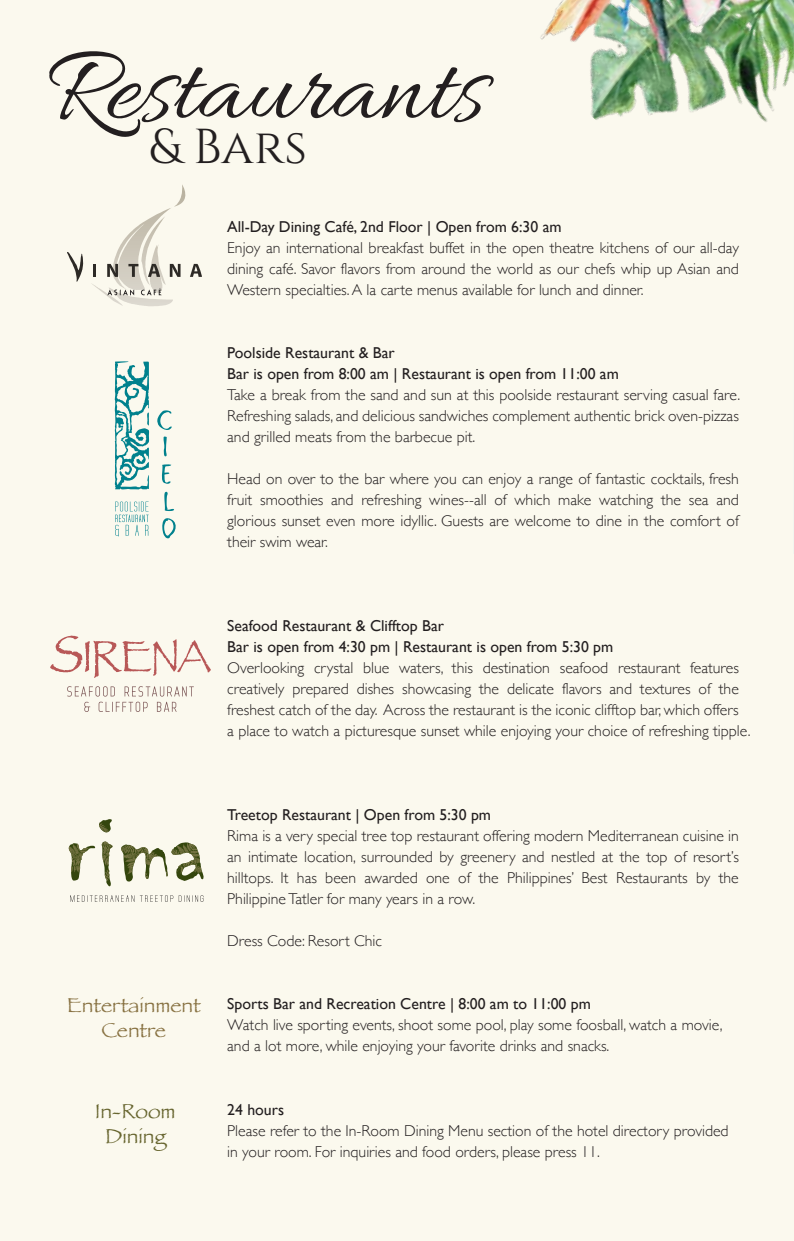
<style>
.page{position:relative;width:794px;height:1241px;background:#fff}
.page>*{position:absolute;margin:0;border:0;box-sizing:border-box;transform-origin:0 0}
.t1{font:110.25px "Allura";color:#231f20}
.t2{font:49px "Cinzel";color:#231f20}
.t3{font:21px/25.2px "Papyrus";color:#877141;text-align:center}
.t4{font:21px/25.2px "Papyrus";color:#67652f;text-align:center}
.t5{font:300 15.75px/21px "Gill Sans";color:#231f20;text-align:justify}
.t6{font:15.75px/21px "Gill Sans";color:#231f20}
</style>
<div class="page">
<div style="left:0;top:0;width:794px;height:1240px;background:#fbf9ee"></div>
<img style="left:540px;top:0;width:254px;height:122px">
<svg style="left:114px;top:361px;width:35px;height:129px"></svg>
<svg style="left:157px;top:410px;width:19px;height:128px"></svg>
<svg style="left:115px;top:501px;width:34px;height:35px"></svg>
<svg style="left:69px;top:819px;width:135px;height:68px"></svg>
<svg style="left:140px;top:895px;width:33px;height:6px"></svg>
<svg style="left:179px;top:895px;width:24px;height:6px"></svg>
<svg style="left:70px;top:895px;width:64px;height:6px"></svg>
<svg style="left:50px;top:635px;width:161px;height:42px"></svg>
<svg style="left:67px;top:686px;width:127px;height:25px"></svg>
<svg style="left:93px;top:264px;width:3px;height:13px"></svg>
<svg style="left:67px;top:252px;width:16px;height:30px"></svg>
<svg style="left:107px;top:185px;width:95px;height:110px"></svg>
<hr style="left:793px;top:111px;width:1px;height:443px;background:#f8f8ef">
<h1 class="t1" style="left:46px;top:27px;width:441px">Restaurants</h1>
<h2 class="t2" style="left:149px;top:118px;width:159px">&amp; Bars</h2>
<p class="t6" style="left:227px;top:216px;width:336px">All-Day Dining Café, 2nd Floor | Open from 6:30 am</p>
<p class="t5" style="left:227px;top:236px;width:513px">Enjoy an international breakfast buffet in the open theatre kitchens of our all-day dining café. Savor flavors from around the world as our chefs whip up Asian and Western specialties. A la carte menus available for lunch and dinner.</p>
<p class="t6" style="left:227px;top:342px;width:393px">Poolside Restaurant &amp; Bar<br>Bar is open from 8:00 am | Restaurant is open from 11:00 am</p>
<p class="t5" style="left:227px;top:383px;width:514px">Take a break from the sand and sun at this poolside restaurant serving casual fare.<br>Refreshing salads, and delicious sandwiches complement authentic brick oven-pizzas and grilled meats from the barbecue pit.</p>
<p class="t5" style="left:227px;top:467px;width:513px">Head on over to the bar where you can enjoy a range of fantastic cocktails, fresh fruit smoothies and refreshing wines--all of which make watching the sea and glorious sunset even more idyllic. Guests are welcome to dine in the comfort of their swim wear.</p>
<p class="t6" style="left:227px;top:615px;width:387px">Seafood Restaurant &amp; Clifftop Bar<br>Bar is open from 4:30 pm | Restaurant is open from 5:30 pm</p>
<p class="t5" style="left:227px;top:656px;width:525px;text-align:left">Overlooking crystal blue waters, this destination seafood restaurant features creatively prepared dishes showcasing the delicate flavors and textures of the freshest catch of the day. Across the restaurant is the iconic clifftop bar, which offers<br>a place to watch a picturesque sunset while enjoying your choice of refreshing tipple.</p>
<h3 class="t3" style="left:67px;top:991px;width:135px">Entertainment<br>Centre</h3>
<h3 class="t4" style="left:95px;top:1098px;width:82px">In-Room<br>Dining</h3>
<p class="t6" style="left:227px;top:804px;width:265px">Treetop Restaurant | Open from 5:30 pm</p>
<p class="t5" style="left:227px;top:824px;width:513px">Rima is a very special tree top restaurant offering modern Mediterranean cuisine in an intimate location, surrounded by greenery and nestled at the top of resort’s hilltops. It has been awarded one of the Philippines’ Best Restaurants by the Philippine Tatler for many years in a row.</p>
<p class="t5" style="left:227px;top:929px;width:156px">Dress Code: Resort Chic</p>
<p class="t6" style="left:227px;top:993px;width:365px">Sports Bar and Recreation Centre | 8:00 am to 11:00 pm</p>
<p class="t5" style="left:227px;top:1013px;width:497px">Watch live sporting events, shoot some pool, play some foosball, watch a movie, and a lot more, while enjoying your favorite drinks and snacks.</p>
<p class="t6" style="left:227px;top:1098px;width:58px">24 hours</p>
<p class="t5" style="left:227px;top:1118px;width:503px">Please refer to the In-Room Dining Menu section of the hotel directory provided in your room. For inquiries and food orders, please press 11.</p>
</div>
